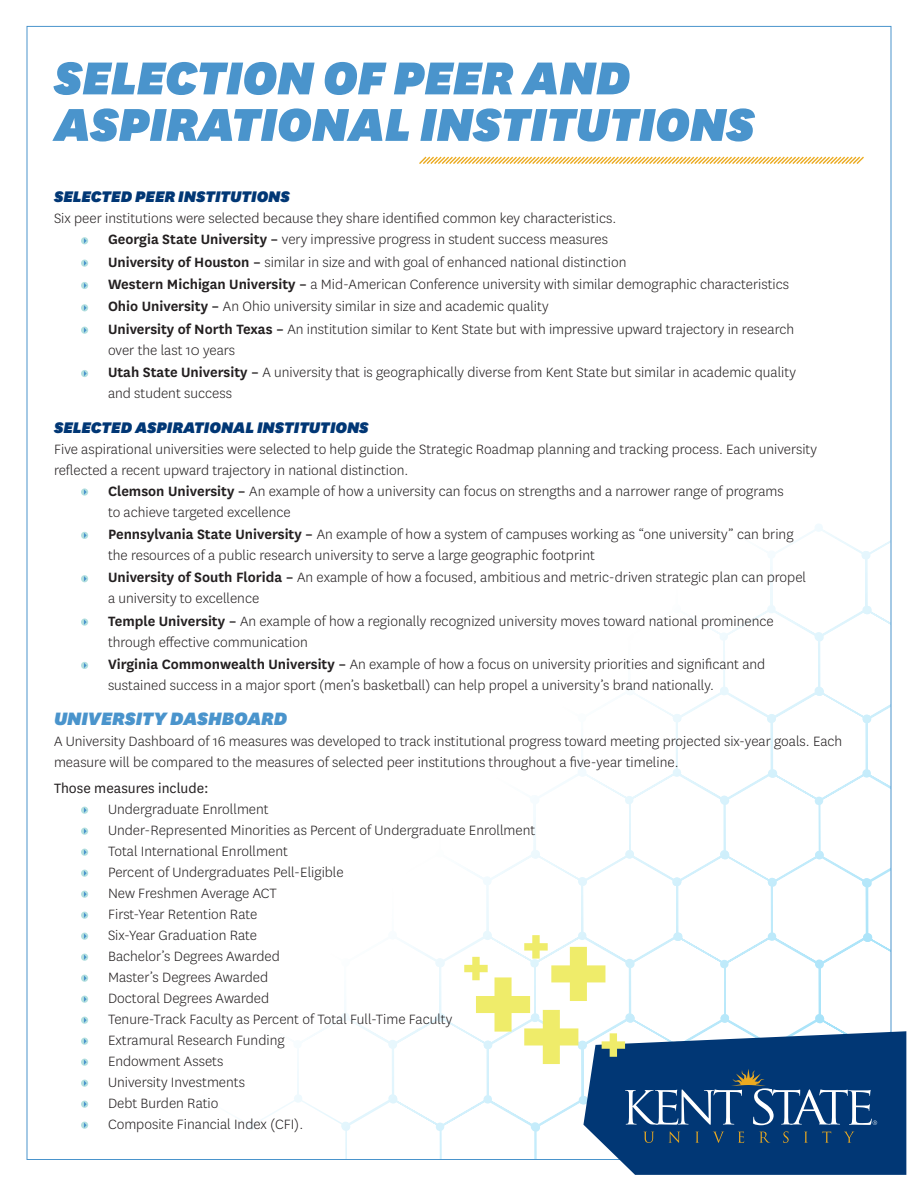
<style>
.page{position:relative;width:918px;height:1188px;background:#fff}
.page>*{position:absolute;margin:0;border:0;box-sizing:border-box;transform-origin:0 0}
.t1{font:italic 900 54px/46.5px "National";color:#4a94cc}
.t2{font:italic 900 21px "National";color:#4a94cc}
.t3{font:italic 900 18px "National";color:#013775}
.t4{font:300 15.75px/21px "National";color:#231f20}
.t5{font:15.75px "National";color:#231f20}
.s1{font-weight:600}
</style>
<div class="page">
<div style="left:81px;top:237px;width:7px;height:7px;background:#b2dfdf;border-radius:50%"></div>
<svg style="left:84px;top:238px;width:3px;height:6px"></svg>
<div style="left:81px;top:260px;width:7px;height:7px;background:#b2dfdf;border-radius:50%"></div>
<svg style="left:84px;top:260px;width:3px;height:6px"></svg>
<svg style="left:81px;top:282px;width:7px;height:7px"></svg>
<div style="left:81px;top:304px;width:7px;height:7px;background:#b2dfdf;border-radius:50%"></div>
<svg style="left:84px;top:305px;width:3px;height:6px"></svg>
<div style="left:81px;top:327px;width:7px;height:7px;background:#b2dfdf;border-radius:50%"></div>
<svg style="left:84px;top:327px;width:3px;height:6px"></svg>
<svg style="left:81px;top:370px;width:7px;height:7px"></svg>
<svg style="left:81px;top:488px;width:7px;height:8px"></svg>
<svg style="left:84px;top:489px;width:3px;height:6px"></svg>
<svg style="left:81px;top:532px;width:7px;height:7px"></svg>
<svg style="left:81px;top:575px;width:7px;height:7px"></svg>
<div style="left:81px;top:618px;width:7px;height:8px;background:#b2dfdf;border-radius:50%"></div>
<svg style="left:84px;top:619px;width:3px;height:6px"></svg>
<svg style="left:81px;top:662px;width:7px;height:7px"></svg>
<div style="left:81px;top:807px;width:7px;height:7px;background:#b2dfdf;border-radius:50%"></div>
<svg style="left:84px;top:807px;width:3px;height:6px"></svg>
<div style="left:81px;top:828px;width:7px;height:7px;background:#b2dfdf;border-radius:50%"></div>
<svg style="left:84px;top:828px;width:3px;height:6px"></svg>
<div style="left:81px;top:849px;width:7px;height:7px;background:#b2dfdf;border-radius:50%"></div>
<svg style="left:84px;top:849px;width:3px;height:6px"></svg>
<div style="left:81px;top:870px;width:7px;height:7px;background:#b2dfdf;border-radius:50%"></div>
<svg style="left:84px;top:870px;width:3px;height:6px"></svg>
<div style="left:81px;top:891px;width:7px;height:7px;background:#b2dfdf;border-radius:50%"></div>
<svg style="left:84px;top:891px;width:3px;height:6px"></svg>
<div style="left:81px;top:912px;width:7px;height:7px;background:#b2dfdf;border-radius:50%"></div>
<svg style="left:84px;top:912px;width:3px;height:6px"></svg>
<div style="left:81px;top:933px;width:7px;height:7px;background:#b2dfdf;border-radius:50%"></div>
<svg style="left:84px;top:933px;width:3px;height:6px"></svg>
<div style="left:81px;top:954px;width:7px;height:7px;background:#b2dfdf;border-radius:50%"></div>
<svg style="left:84px;top:954px;width:3px;height:6px"></svg>
<div style="left:81px;top:975px;width:7px;height:7px;background:#b2dfdf;border-radius:50%"></div>
<svg style="left:84px;top:975px;width:3px;height:6px"></svg>
<div style="left:81px;top:996px;width:7px;height:7px;background:#b2dfdf;border-radius:50%"></div>
<svg style="left:84px;top:996px;width:3px;height:6px"></svg>
<div style="left:81px;top:1017px;width:7px;height:7px;background:#b2dfdf;border-radius:50%"></div>
<svg style="left:84px;top:1017px;width:3px;height:6px"></svg>
<div style="left:81px;top:1038px;width:7px;height:7px;background:#b2dfdf;border-radius:50%"></div>
<svg style="left:84px;top:1038px;width:3px;height:6px"></svg>
<div style="left:81px;top:1059px;width:7px;height:7px;background:#b2dfdf;border-radius:50%"></div>
<svg style="left:84px;top:1059px;width:3px;height:6px"></svg>
<div style="left:81px;top:1080px;width:7px;height:7px;background:#b2dfdf;border-radius:50%"></div>
<svg style="left:84px;top:1080px;width:3px;height:6px"></svg>
<div style="left:81px;top:1101px;width:7px;height:7px;background:#b2dfdf;border-radius:50%"></div>
<svg style="left:84px;top:1101px;width:3px;height:6px"></svg>
<div style="left:81px;top:1122px;width:7px;height:7px;background:#b2dfdf;border-radius:50%"></div>
<svg style="left:84px;top:1122px;width:3px;height:6px"></svg>
<svg style="left:419px;top:156px;width:445px;height:8px"></svg>
<div style="left:620px;top:1031px;width:286px;height:144px;background:#013775"></div>
<svg style="left:242px;top:439px;width:649px;height:721px"></svg>
<p class="t1" style="left:54px;top:51px;width:702px">SELECTION OF PEER AND<br>ASPIRATIONAL INSTITUTIONS</p>
<p class="t3" style="left:54px;top:184px;width:237px">SELECTED PEER INSTITUTIONS</p>
<p class="t4" style="left:54px;top:208px;width:564px">Six peer institutions were selected because they share identified common key characteristics.</p>
<p class="t4" style="left:108px;top:229px;width:502px"><span class="s1">Georgia State University –</span> very impressive progress in student success measures</p>
<p class="t4" style="left:108px;top:251px;width:520px"><span class="s1">University of Houston –</span> similar in size and with goal of enhanced national distinction</p>
<p class="t4" style="left:108px;top:273px;width:683px"><span class="s1">Western Michigan University –</span> a Mid-American Conference university with similar demographic characteristics</p>
<p class="t4" style="left:108px;top:296px;width:442px"><span class="s1">Ohio University –</span> An Ohio university similar in size and academic quality</p>
<p class="t4" style="left:108px;top:318px;width:688px"><span class="s1">University of North Texas –</span> An institution similar to Kent State but with impressive upward trajectory in research over the last 10 years</p>
<p class="t4" style="left:108px;top:361px;width:689px"><span class="s1">Utah State University –</span> A university that is geographically diverse from Kent State but similar in academic quality and student success</p>
<p class="t3" style="left:54px;top:415px;width:316px">SELECTED ASPIRATIONAL INSTITUTIONS</p>
<p class="t4" style="left:54px;top:438px;width:765px">Five aspirational universities were selected to help guide the Strategic Roadmap planning and tracking process. Each university reflected a recent upward trajectory in national distinction.</p>
<p class="t4" style="left:108px;top:480px;width:677px"><span class="s1">Clemson University –</span> An example of how a university can focus on strengths and a narrower range of programs to achieve targeted excellence</p>
<p class="t4" style="left:108px;top:523px;width:687px"><span class="s1">Pennsylvania State University –</span> An example of how a system of campuses working as “one university” can bring the resources of a public research university to serve a large geographic footprint</p>
<p class="t4" style="left:108px;top:567px;width:700px"><span class="s1">University of South Florida –</span> An example of how a focused, ambitious and metric-driven strategic plan can propel a university to excellence</p>
<p class="t4" style="left:108px;top:610px;width:667px"><span class="s1">Temple University –</span> An example of how a regionally recognized university moves toward national prominence through effective communication</p>
<p class="t4" style="left:108px;top:653px;width:659px"><span class="s1">Virginia Commonwealth University –</span> An example of how a focus on university priorities and significant and sustained success in a major sport (men’s basketball) can help propel a university’s brand nationally.</p>
<p class="t2" style="left:54px;top:704px;width:235px">UNIVERSITY DASHBOARD</p>
<p class="t4" style="left:54px;top:730px;width:790px">A University Dashboard of 16 measures was developed to track institutional progress toward meeting projected six-year goals. Each measure will be compared to the measures of selected peer institutions throughout a five-year timeline.</p>
<p class="t5" style="left:54px;top:778px;width:156px">Those measures include:</p>
<p class="t4" style="left:108px;top:798px;width:162px">Undergraduate Enrollment</p>
<p class="t4" style="left:108px;top:819px;width:429px">Under-Represented Minorities as Percent of Undergraduate Enrollment</p>
<p class="t4" style="left:108px;top:840px;width:181px">Total International Enrollment</p>
<p class="t4" style="left:108px;top:861px;width:237px">Percent of Undergraduates Pell-Eligible</p>
<p class="t4" style="left:108px;top:882px;width:170px">New Freshmen Average ACT</p>
<p class="t4" style="left:108px;top:903px;width:151px">First-Year Retention Rate</p>
<p class="t4" style="left:108px;top:924px;width:151px">Six-Year Graduation Rate</p>
<p class="t4" style="left:108px;top:945px;width:173px">Bachelor’s Degrees Awarded</p>
<p class="t4" style="left:108px;top:966px;width:162px">Master’s Degrees Awarded</p>
<p class="t4" style="left:108px;top:987px;width:163px">Doctoral Degrees Awarded</p>
<p class="t4" style="left:108px;top:1008px;width:346px">Tenure-Track Faculty as Percent of Total Full-Time Faculty</p>
<p class="t4" style="left:108px;top:1029px;width:178px">Extramural Research Funding</p>
<p class="t4" style="left:108px;top:1050px;width:117px">Endowment Assets</p>
<p class="t4" style="left:108px;top:1071px;width:139px">University Investments</p>
<p class="t4" style="left:108px;top:1092px;width:112px">Debt Burden Ratio</p>
<p class="t4" style="left:108px;top:1113px;width:197px">Composite Financial Index (CFI).</p>
</div>
